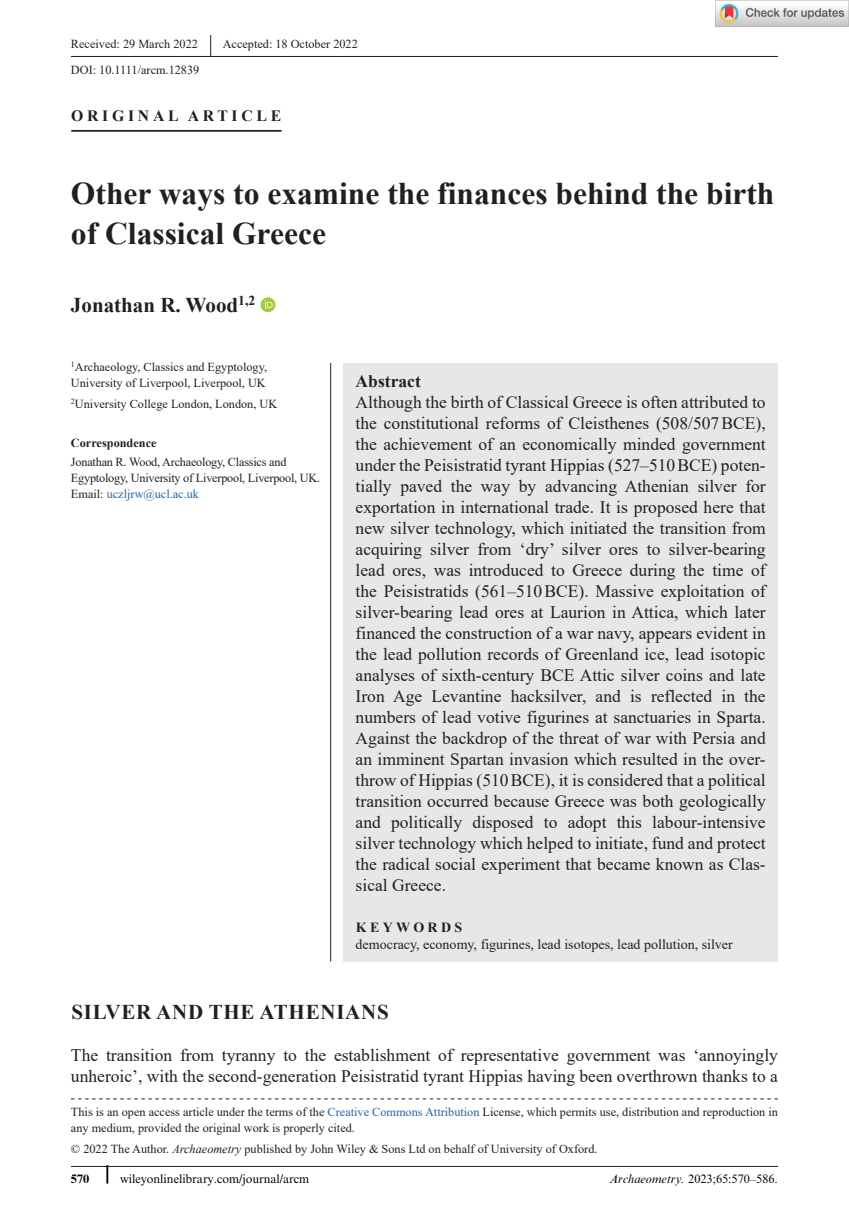
<style>
.page{position:relative;width:849px;height:1221px;background:#fff}
.page>*{position:absolute;margin:0;border:0;box-sizing:border-box;transform-origin:0 0}
.t1{font:700 31.5px/40.2px "Times New Roman";color:#231f20}
.t2{font:700 21px "Times New Roman";letter-spacing:.035em;color:#231f20}
.t3{font:700 21px "Times New Roman";color:#231f20}
.t4{font:17.5px/21px "Times New Roman";color:#231f20;text-align:justify}
.t5{font:700 17.5px "Times New Roman";color:#231f20}
.t6{font:700 15.75px "Times New Roman";letter-spacing:.235em;color:#231f20}
.t7{font:14px "Times New Roman";color:#231f20}
.t8{font:700 14px "Times New Roman";letter-spacing:.235em;color:#231f20}
.t9{font:12.25px/15.8px "Times New Roman";color:#231f20}
.t10{font:12.25px/15.8px "Times New Roman";letter-spacing:-.02em;color:#231f20}
.t11{font:12.25px "Adv O Ta 20 b 42 a 7";color:#000}
.t12{font:700 12.25px "Times New Roman";color:#231f20}
.t13{font:12.25px "Adv OT63936 fca.B";color:#000}
.s1{color:#2564af}
.s2{font-style:italic}
.s3{font-family:"Adv OT5 cf 73554.I"}
.s4{font-style:inherit}
</style>
<div class="page">
<div style="left:343px;top:363px;width:434px;height:598px;background:#e6e7e9"></div>
<hr style="left:71px;top:56px;width:706px;height:1px;background:#231f20">
<hr style="left:71px;top:130px;width:210px;height:2px;background:#231f20">
<svg style="left:260px;top:297px;width:15px;height:15px"></svg>
<svg style="left:264px;top:300px;width:8px;height:8px"></svg>
<svg style="left:210px;top:35px;width:1px;height:21px"></svg>
<hr style="left:71px;top:1165px;width:706px;height:1px;background:#231f20">
<svg style="left:71px;top:1098px;width:706px;height:1px"></svg>
<hr style="left:330px;top:363px;width:1px;height:598px;background:#231f20">
<svg style="left:107px;top:1165px;width:1px;height:18px"></svg>
<img style="left:715px;top:0;width:133px;height:26px">
<p class="t9" style="left:71px;top:36px;width:128px">Received: 29 March 2022</p>
<p class="t9" style="left:223px;top:36px;width:137px">Accepted: 18 October 2022</p>
<p class="t9" style="left:71px;top:61px;width:130px">DOI: 10.1111/arcm.12839</p>
<p class="t6" style="left:71px;top:105px;width:211px">ORIGINAL ARTICLE</p>
<h1 class="t1" style="left:71px;top:172px;width:704px">Other ways to examine the finances behind the birth of Classical Greece</h1>
<p class="t3" style="left:71px;top:290px;width:186px">Jonathan R. Wood<sup>1,2</sup></p>
<p class="t9" style="left:71px;top:359px;width:197px"><sup>1</sup>Archaeology, Classics and Egyptology,<br>University of Liverpool, Liverpool, UK</p>
<p class="t9" style="left:71px;top:396px;width:208px"><sup>2</sup>University College London, London, UK</p>
<p class="t12" style="left:71px;top:434px;width:87px">Correspondence</p>
<p class="t10" style="left:71px;top:453px;width:251px">Jonathan R. Wood, Archaeology, Classics and<br>Egyptology, University of Liverpool, Liverpool, UK.<br>Email: <span class="s1">uczljrw@ucl.ac.uk</span></p>
<p class="t5" style="left:355px;top:368px;width:67px">Abstract</p>
<p class="t4" style="left:355px;top:391px;width:411px">Although the birth of Classical Greece is often attributed to the constitutional reforms of Cleisthenes (508/507BCE), the achievement of an economically minded government under the Peisistratid tyrant Hippias (527–510BCE) poten&shy;tially paved the way by advancing Athenian silver for exportation in international trade. It is proposed here that new silver technology, which initiated the transition from acquiring silver from ‘dry’ silver ores to silver-bearing lead ores, was introduced to Greece during the time of the Peisistratids (561–510BCE). Massive exploitation of silver-bearing lead ores at Laurion in Attica, which later financed the construction of a war navy, appears evident in the lead pollution records of Greenland ice, lead isotopic analyses of sixth-century BCE Attic silver coins and late Iron Age Levantine hacksilver, and is reflected in the numbers of lead votive figurines at sanctuaries in Sparta.<br>Against the backdrop of the threat of war with Persia and an imminent Spartan invasion which resulted in the over&shy;throw of Hippias (510BCE), it is considered that a political transition occurred because Greece was both geologically and politically disposed to adopt this labour-intensive silver technology which helped to initiate, fund and protect the radical social experiment that became known as Clas&shy;sical Greece.</p>
<p class="t8" style="left:356px;top:916px;width:108px">KEYWORDS</p>
<p class="t7" style="left:355px;top:934px;width:378px">democracy, economy, figurines, lead isotopes, lead pollution, silver</p>
<p class="t2" style="left:71px;top:997px;width:319px">SILVER AND THE ATHENIANS</p>
<p class="t4" style="left:71px;top:1044px;width:708px">The transition from tyranny to the establishment of representative government was ‘annoyingly unheroic’, with the second-generation Peisistratid tyrant Hippias having been overthrown thanks to a</p>
<p class="t9" style="left:71px;top:1103px;width:708px">This is an open access article under the terms of the <span class="s1">Creative Commons Attribution</span> License, which permits use, distribution and reproduction in any medium, provided the original work is properly cited.</p>
<p class="t9" style="left:71px;top:1140px;width:528px">© 2022 The Author. <span class="s2">Archaeometry</span> published by John Wiley &amp; Sons Ltd on behalf of University of Oxford.</p>
<p class="t13" style="left:71px;top:1174px;width:20px">570</p>
<p class="t11" style="left:120px;top:1174px;width:191px">wileyonlinelibrary.com/journal/arcm</p>
<p class="t11" style="left:609px;top:1174px;width:170px"><span class="s3">Archaeometry.</span> 2023;65:570<span class="s4">–</span>586.</p>
</div>
